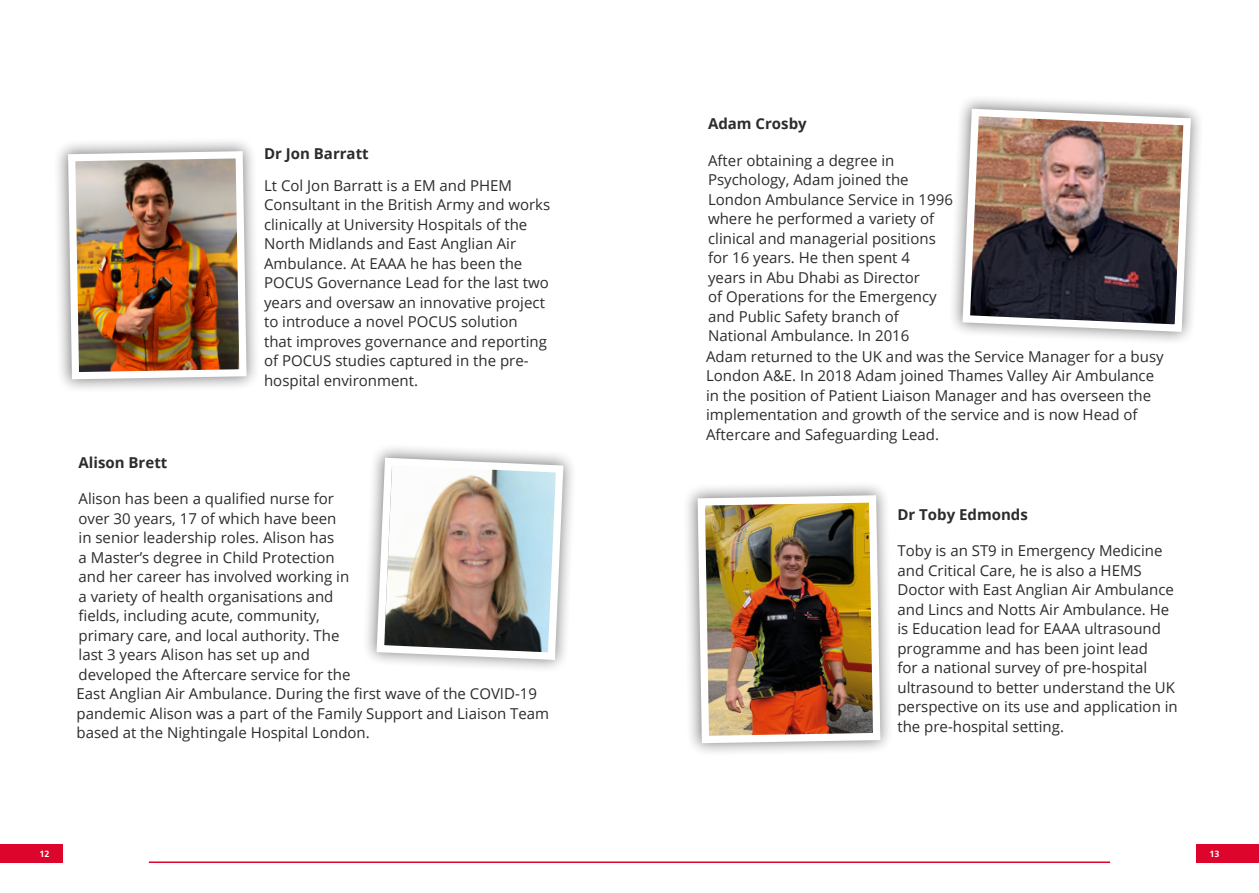
<style>
.page{position:relative;width:1259px;height:893px;background:#fff}
.page>*{position:absolute;margin:0;border:0;box-sizing:border-box;transform-origin:0 0}
.t1{font:15px/19.5px "Open Sans";color:#2b2c2e}
.t2{font:700 15px "Open Sans";color:#2b2c2e}
.t3{font:700 9px "Frutiger LT Std";color:#fff}
</style>
<div class="page">
<div style="left:1196px;top:844px;width:63px;height:19px;background:#dd052b"></div>
<div style="left:0;top:844px;width:62px;height:19px;background:#dd052b"></div>
<svg style="left:367px;top:448px;width:205px;height:221px"></svg>
<img style="left:373px;top:454px;width:194px;height:210px">
<svg style="left:953px;top:99px;width:247px;height:242px"></svg>
<img style="left:958px;top:105px;width:236px;height:231px">
<svg style="left:58px;top:141px;width:198px;height:248px;fill:#efefef"></svg>
<img style="left:64px;top:148px;width:186px;height:235px">
<svg style="left:687px;top:485px;width:202px;height:267px;fill:#efefef"></svg>
<img style="left:694px;top:492px;width:190px;height:255px">
<hr style="left:149px;top:861px;width:961px;height:2px;background:#dd052b">
<p class="t2" style="left:264px;top:142px;width:106px">Dr Jon Barratt</p>
<p class="t2" style="left:79px;top:451px;width:90px">Alison Brett</p>
<p class="t1" style="left:264px;top:175px;width:288px">Lt Col Jon Barratt is a EM and PHEM Consultant in the British Army and works clinically at University Hospitals of the North Midlands and East Anglian Air Ambulance. At EAAA he has been the POCUS Governance Lead for the last two years and oversaw an innovative project to introduce a novel POCUS solution<br>that improves governance and reporting of POCUS studies captured in the pre&shy;hospital environment.</p>
<p class="t1" style="left:79px;top:488px;width:273px">Alison has been a qualified nurse for over 30 years, 17 of which have been in senior leadership roles. Alison has<br>a Master’s degree in Child Protection and her career has involved working in a variety of health organisations and fields, including acute, community, primary care, and local authority. The last 3 years Alison has set up and developed the Aftercare service for the</p>
<p class="t1" style="left:77px;top:684px;width:474px">East Anglian Air Ambulance. During the first wave of the COVID-19 pandemic Alison was a part of the Family Support and Liaison Team based at the Nightingale Hospital London.</p>
<p class="t2" style="left:708px;top:113px;width:100px">Adam Crosby</p>
<p class="t1" style="left:708px;top:150px;width:246px">After obtaining a degree in<br>Psychology, Adam joined the<br>London Ambulance Service in 1996 where he performed a variety of clinical and managerial positions for 16 years. He then spent 4<br>years in Abu Dhabi as Director<br>of Operations for the Emergency and Public Safety branch of<br>National Ambulance. In 2016</p>
<p class="t1" style="left:706px;top:346px;width:459px">Adam returned to the UK and was the Service Manager for a busy London A&amp;E. In 2018 Adam joined Thames Valley Air Ambulance in the position of Patient Liaison Manager and has overseen the implementation and growth of the service and is now Head of Aftercare and Safeguarding Lead.</p>
<p class="t2" style="left:897px;top:504px;width:132px">Dr Toby Edmonds</p>
<p class="t1" style="left:897px;top:541px;width:282px">Toby is an ST9 in Emergency Medicine and Critical Care, he is also a HEMS Doctor with East Anglian Air Ambulance and Lincs and Notts Air Ambulance. He is Education lead for EAAA ultrasound programme and has been joint lead<br>for a national survey of pre-hospital ultrasound to better understand the UK perspective on its use and application in the pre-hospital setting.</p>
<p class="t3" style="left:39px;top:848px;width:12px">12</p>
<p class="t3" style="left:1209px;top:848px;width:12px">13</p>
</div>
